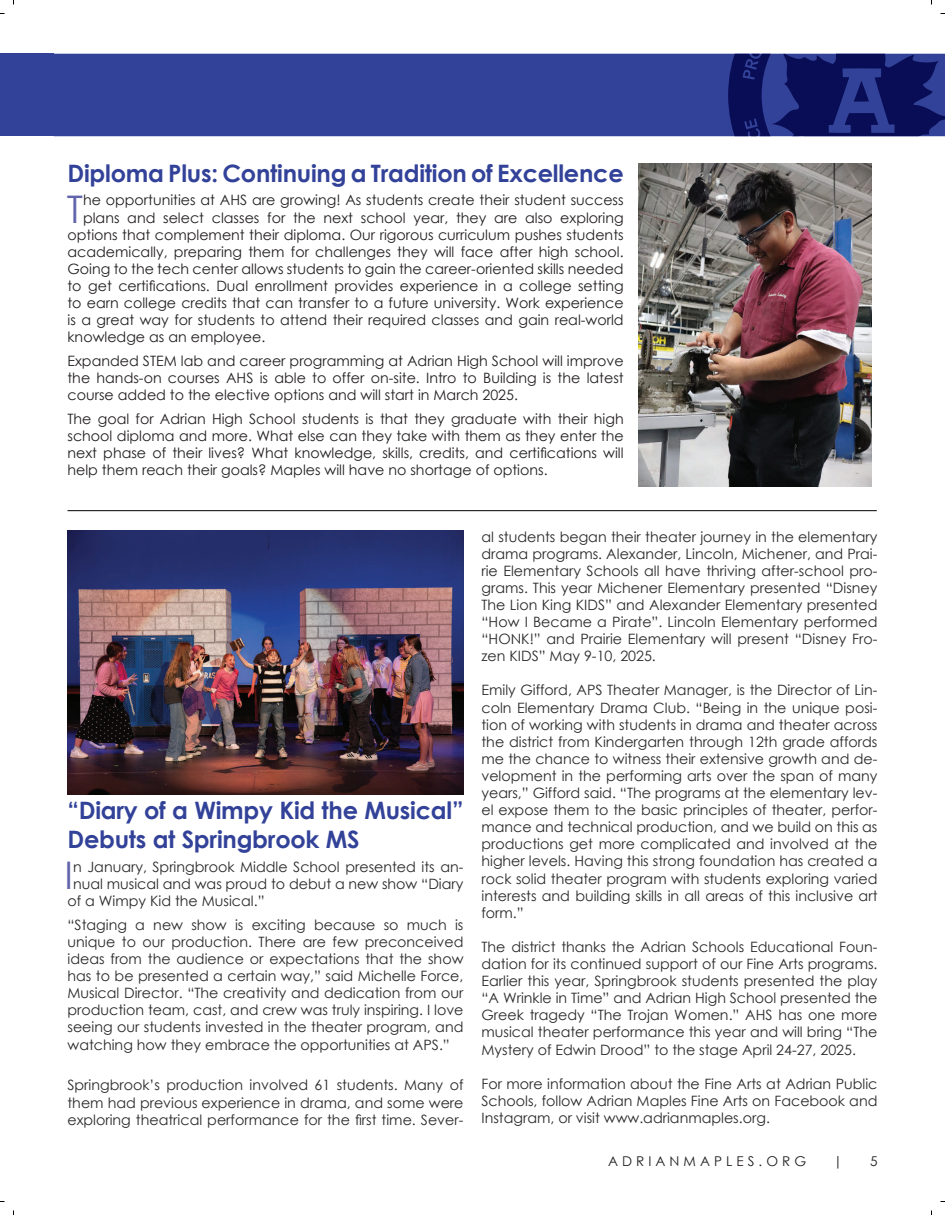
<style>
.page{position:relative;width:945px;height:1215px;background:#fff}
.page>*{position:absolute;margin:0;border:0;box-sizing:border-box;transform-origin:0 0}
.t1{font:38.1px "Century Gothic";color:#6164ac}
.t2{font:700 24px/28.8px "Century Gothic";letter-spacing:-.01em;color:#334299}
.t3{font:14.25px/17.1px "Century Gothic";color:#2b292a;text-align:justify}
.t4{font:14.25px/17.1px "Century Gothic";color:#231f20;text-align:justify}
.t5{font:13.5px "Century Gothic";letter-spacing:.3em;color:#231f20}
</style>
<div class="page">
<div style="left:0;top:54px;width:54px;height:82px;background:#334299"></div>
<div style="left:54px;top:54px;width:674px;height:82px;background:#334299"></div>
<svg style="left:728px;top:54px;width:217px;height:82px;background:#171f6d"></svg>
<img style="left:639px;top:164px;width:233px;height:323px">
<hr style="left:68px;top:510px;width:809px;height:1px;background:#000">
<img style="left:68px;top:531px;width:396px;height:263px">
<p class="t2" style="left:68px;top:157px;width:558px">Diploma Plus: Continuing a Tradition of Excellence</p>
<p class="t1" style="left:67px;top:182px;width:18px">T</p>
<p class="t4" style="left:83px;top:192px;width:542px">he opportunities at AHS are growing! As students create their student success</p>
<p class="t4" style="left:83px;top:209px;width:542px">plans and select classes for the next school year, they are also exploring</p>
<p class="t4" style="left:68px;top:226px;width:558px">options that complement their diploma. Our rigorous curriculum pushes students</p>
<p class="t4" style="left:68px;top:243px;width:558px">academically, preparing them for challenges they will face after high school.</p>
<p class="t4" style="left:68px;top:260px;width:558px">Going to the tech center allows students to gain the career-oriented skills needed</p>
<p class="t4" style="left:68px;top:277px;width:558px">to get certifications. Dual enrollment provides experience in a college setting</p>
<p class="t4" style="left:68px;top:294px;width:558px">to earn college credits that can transfer to a future university. Work experience</p>
<p class="t4" style="left:68px;top:311px;width:558px">is a great way for students to attend their required classes and gain real-world</p>
<p class="t4" style="left:68px;top:328px;width:199px">knowledge as an employee.</p>
<p class="t4" style="left:68px;top:352px;width:558px">Expanded STEM lab and career programming at Adrian High School will improve the hands-on courses AHS is able to offer on-site. Intro to Building is the latest course added to the elective options and will start in March 2025.</p>
<p class="t4" style="left:68px;top:410px;width:558px">The goal for Adrian High School students is that they graduate with their high school diploma and more. What else can they take with them as they enter the next phase of their lives? What knowledge, skills, credits, and certifications will help them reach their goals? Maples will have no shortage of options.</p>
<p class="t2" style="left:68px;top:795px;width:398px">“Diary of a Wimpy Kid the Musical”<br>Debuts at Springbrook MS</p>
<p class="t1" style="left:65px;top:848px;width:10px">I</p>
<p class="t3" style="left:73px;top:858px;width:392px">n January, Springbrook Middle School presented its an-</p>
<p class="t3" style="left:73px;top:875px;width:392px">nual musical and was proud to debut a new show “Diary</p>
<p class="t3" style="left:67px;top:892px;width:199px">of a Wimpy Kid the Musical.”</p>
<p class="t3" style="left:67px;top:916px;width:398px">“Staging a new show is exciting because so much is unique to our production. There are few preconceived ideas from the audience or expectations that the show has to be presented a certain way,” said Michelle Force, Musical Director. “The creativity and dedication from our production team, cast, and crew was truly inspiring. I love seeing our students invested in the theater program, and watching how they embrace the opportunities at APS.”</p>
<p class="t3" style="left:67px;top:1077px;width:398px">Springbrook’s production involved 61 students. Many of them had previous experience in drama, and some were exploring theatrical performance for the first time. Sever-</p>
<p class="t3" style="left:482px;top:528px;width:398px">al students began their theater journey in the elementary drama programs. Alexander, Lincoln, Michener, and Prai&shy;rie Elementary Schools all have thriving after-school pro&shy;grams. This year Michener Elementary presented “Disney The Lion King KIDS” and Alexander Elementary presented “How I Became a Pirate”. Lincoln Elementary performed “HONK!” and Prairie Elementary will present “Disney Fro&shy;zen KIDS” May 9-10, 2025.</p>
<p class="t3" style="left:482px;top:682px;width:398px">Emily Gifford, APS Theater Manager, is the Director of Lin&shy;coln Elementary Drama Club. “Being in the unique posi&shy;tion of working with students in drama and theater across the district from Kindergarten through 12th grade affords me the chance to witness their extensive growth and de&shy;velopment in the performing arts over the span of many years,” Gifford said. “The programs at the elementary lev&shy;el expose them to the basic principles of theater, perfor&shy;mance and technical production, and we build on this as productions get more complicated and involved at the higher levels. Having this strong foundation has created a rock solid theater program with students exploring varied interests and building skills in all areas of this inclusive art form.”</p>
<p class="t3" style="left:482px;top:938px;width:398px">The district thanks the Adrian Schools Educational Foun&shy;dation for its continued support of our Fine Arts programs.<br>Earlier this year, Springbrook students presented the play “A Wrinkle in Time” and Adrian High School presented the Greek tragedy “The Trojan Women.” AHS has one more musical theater performance this year and will bring “The Mystery of Edwin Drood” to the stage April 24-27, 2025.</p>
<p class="t3" style="left:482px;top:1075px;width:398px">For more information about the Fine Arts at Adrian Public Schools, follow Adrian Maples Fine Arts on Facebook and Instagram, or visit www.adrianmaples.org.</p>
<p class="t5" style="left:608px;top:1152px;width:200px">ADRIANMAPLES.ORG</p>
<p class="t5" style="left:834px;top:1152px;width:11px">|</p>
<p class="t5" style="left:870px;top:1152px;width:9px">5</p>
</div>
